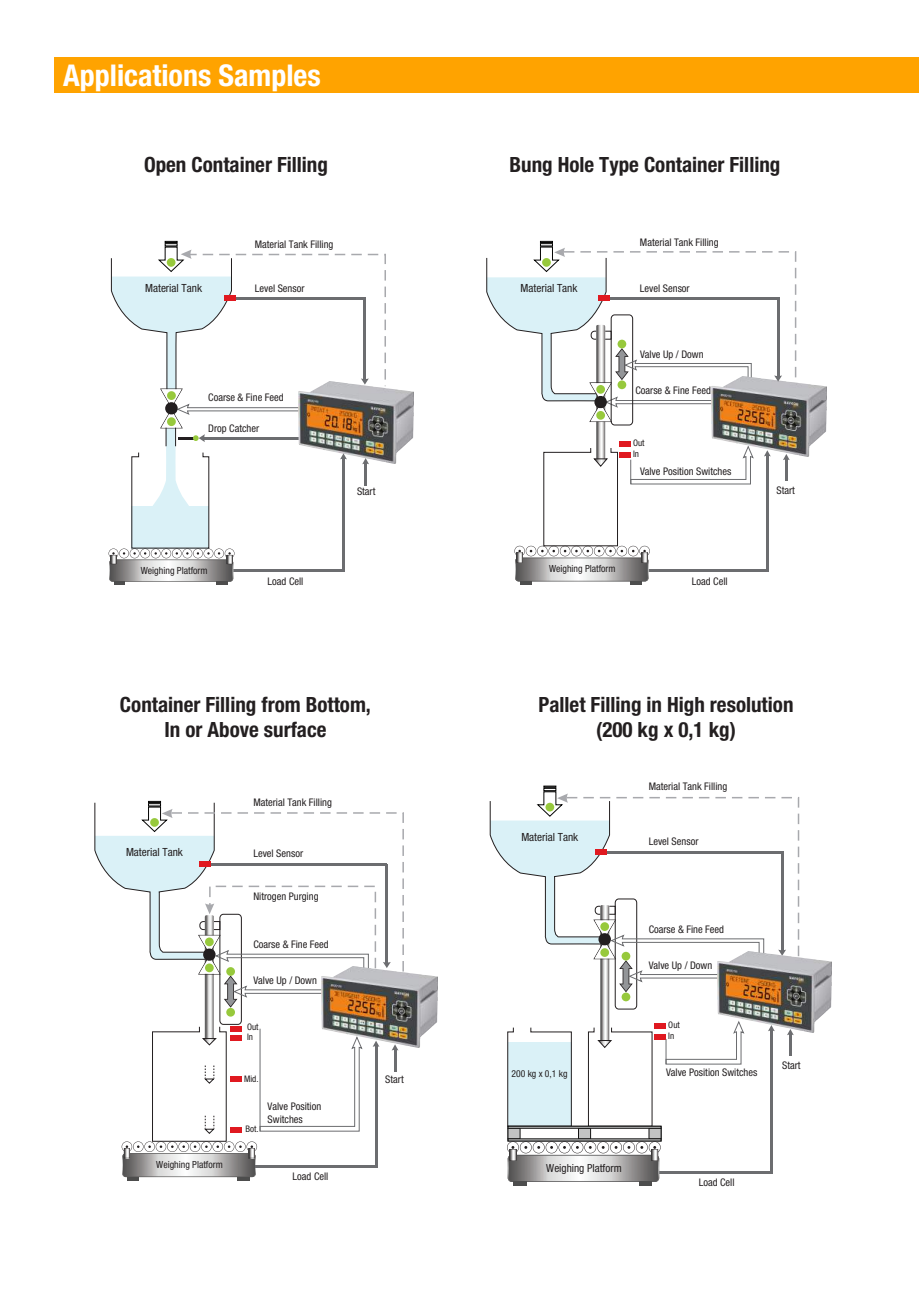
<style>
.page{position:relative;width:919px;height:1289px;background:#fff}
.page>*{position:absolute;margin:0;border:0;box-sizing:border-box;transform-origin:0 0}
.t1{font:700 condensed 30px "Helvetica Neue LT Pro";color:#fff}
.t2{font:700 condensed 21px/25.2px "Helvetica Neue LT Pro";color:#231f20;text-align:center}
.t3{font:condensed 11.25px "Helvetica Neue LT Pro";color:#231f20}
.t4{font:condensed 11.1px "Helvetica Neue LT Pro";color:#231f20}
.t5{font:condensed 10.5px/12.6px "Helvetica Neue LT Pro";color:#231f20}
.t6{font:condensed 9.9px "Helvetica Neue LT Pro";color:#231f20}
.t7{font:condensed 9.75px "Helvetica Neue LT Pro";color:#231f20}
.t8{font:condensed 9.6px "Helvetica Neue LT Pro";color:#231f20}
.t9{font:condensed 9px/11.1px "Helvetica Neue LT Pro";color:#231f20}
</style>
<div class="page">
<div style="left:55px;top:57px;width:863px;height:36px;background:#ffa300"></div>
<img style="left:404px;top:972px;width:33px;height:75px">
<img style="left:387px;top:388px;width:26px;height:75px">
<hr style="left:640px;top:1170px;width:132px;height:3px;background:#6c6d70">
<hr style="left:770px;top:1034px;width:2px;height:139px;background:#6c6d70">
<div style="left:648px;top:1128px;width:13px;height:10px;background:#c2c3c3;border:1px solid #141414"></div>
<div style="left:578px;top:1128px;width:12px;height:11px;background:#c2c3c3;border:1px solid #141414"></div>
<div style="left:507px;top:1127px;width:13px;height:11px;background:#c2c3c3;border:1px solid #141414"></div>
<div style="left:507px;top:1126px;width:154px;height:2px;background:#c2c3c3;border:1px solid #141414"></div>
<hr style="left:507px;top:1138px;width:154px;height:3px;background:#c2c3c3">
<svg style="left:507px;top:1141px;width:153px;height:44px"></svg>
<svg style="left:490px;top:785px;width:310px;height:341px"></svg>
<img style="left:717px;top:951px;width:114px;height:80px">
<img style="left:797px;top:382px;width:29px;height:75px">
<svg style="left:486px;top:241px;width:311px;height:343px"></svg>
<div style="left:598px;top:295px;width:12px;height:6px;background:#e01920"></div>
<svg style="left:109px;top:241px;width:278px;height:343px"></svg>
<svg style="left:94px;top:801px;width:310px;height:379px"></svg>
<h1 class="t1" style="left:63px;top:57px;width:259px">Applications Samples</h1>
<h2 class="t2" style="left:144px;top:152px;width:185px">Open Container Filling</h2>
<h2 class="t2" style="left:509px;top:152px;width:272px">Bung Hole Type Container Filling</h2>
<p class="t3" style="left:145px;top:282px;width:58px">Material Tank</p>
<p class="t5" style="left:255px;top:237px;width:80px">Material Tank Filling</p>
<p class="t5" style="left:255px;top:282px;width:51px">Level Sensor</p>
<p class="t3" style="left:520px;top:282px;width:58px">Material Tank</p>
<p class="t5" style="left:640px;top:236px;width:80px">Material Tank Filling</p>
<p class="t5" style="left:640px;top:282px;width:51px">Level Sensor</p>
<p class="t5" style="left:640px;top:348px;width:65px">Valve Up / Down</p>
<p class="t5" style="left:208px;top:391px;width:77px">Coarse &amp; Fine Feed</p>
<p class="t5" style="left:208px;top:422px;width:52px">Drop Catcher</p>
<p class="t5" style="left:635px;top:384px;width:77px">Coarse &amp; Fine Feed</p>
<p class="t9" style="left:633px;top:437px;width:13px">Out<br>In</p>
<p class="t5" style="left:640px;top:465px;width:93px">Valve Position Switches</p>
<p class="t5" style="left:357px;top:485px;width:20px">Start</p>
<p class="t5" style="left:776px;top:484px;width:20px">Start</p>
<p class="t6" style="left:141px;top:564px;width:68px">Weighing Platform</p>
<p class="t5" style="left:267px;top:574px;width:37px">Load Cell</p>
<p class="t7" style="left:549px;top:563px;width:68px">Weighing Platform</p>
<p class="t5" style="left:691px;top:574px;width:37px">Load Cell</p>
<h2 class="t2" style="left:120px;top:691px;width:252px">Container Filling from Bottom,<br>In or Above surface</h2>
<h2 class="t2" style="left:538px;top:691px;width:256px">Pallet Filling in High resolution (200 kg x 0,1 kg)</h2>
<p class="t3" style="left:126px;top:845px;width:58px">Material Tank</p>
<p class="t7" style="left:156px;top:1158px;width:68px">Weighing Platform</p>
<p class="t5" style="left:253px;top:795px;width:80px">Material Tank Filling</p>
<p class="t5" style="left:253px;top:847px;width:51px">Level Sensor</p>
<p class="t5" style="left:253px;top:890px;width:67px">Nitrogen Purging</p>
<p class="t5" style="left:253px;top:937px;width:77px">Coarse &amp; Fine Feed</p>
<p class="t5" style="left:253px;top:973px;width:65px">Valve Up / Down</p>
<p class="t9" style="left:247px;top:1022px;width:13px;line-height:9.6px">Out<br>In</p>
<p class="t9" style="left:244px;top:1073px;width:16px">Mid.</p>
<p class="t9" style="left:245px;top:1123px;width:15px">Bot.</p>
<p class="t5" style="left:267px;top:1100px;width:55px">Valve Position<br>Switches</p>
<p class="t5" style="left:292px;top:1170px;width:37px">Load Cell</p>
<p class="t5" style="left:385px;top:1072px;width:20px">Start</p>
<p class="t3" style="left:521px;top:830px;width:58px">Material Tank</p>
<p class="t5" style="left:648px;top:780px;width:80px">Material Tank Filling</p>
<p class="t5" style="left:648px;top:835px;width:51px">Level Sensor</p>
<p class="t5" style="left:648px;top:922px;width:77px">Coarse &amp; Fine Feed</p>
<p class="t5" style="left:648px;top:958px;width:65px">Valve Up / Down</p>
<p class="t9" style="left:668px;top:1018px;width:13px">Out<br>In</p>
<p class="t8" style="left:511px;top:1067px;width:57px">200 kg x 0,1 kg</p>
<p class="t5" style="left:666px;top:1066px;width:93px">Valve Position Switches</p>
<p class="t5" style="left:782px;top:1058px;width:20px">Start</p>
<p class="t4" style="left:546px;top:1161px;width:77px">Weighing Platform</p>
<p class="t5" style="left:698px;top:1176px;width:37px">Load Cell</p>
</div>
